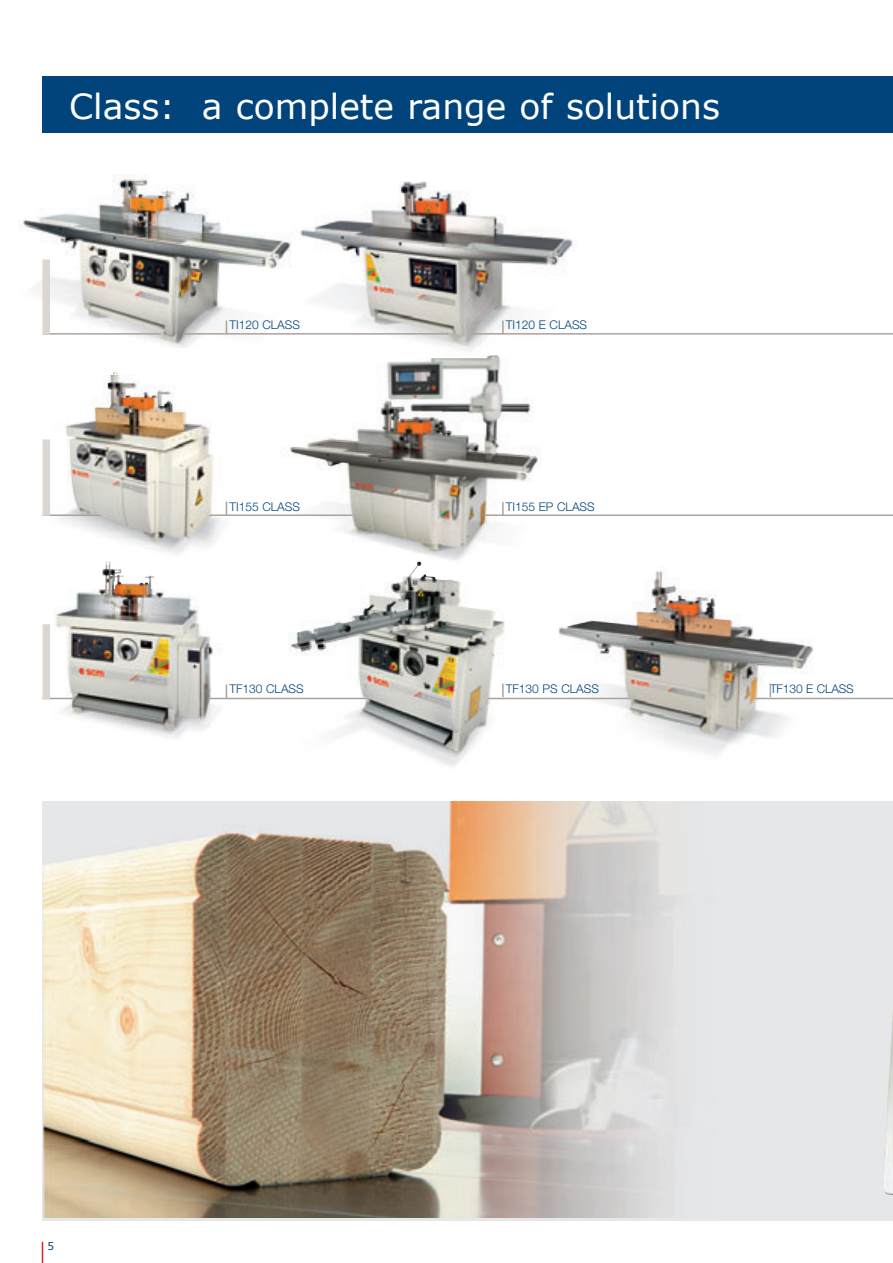
<style>
.page{position:relative;width:893px;height:1263px;background:#fff}
.page>*{position:absolute;margin:0;border:0;box-sizing:border-box;transform-origin:0 0}
.t1{font:34.5px "Verdana";color:#fff}
.t2{font:300 12px "Helvetica Neue";color:#00447b}
.t3{font:10.5px "Verdana";color:#00447b}
</style>
<div class="page">
<img style="left:547px;top:595px;width:273px;height:159px">
<img style="left:288px;top:621px;width:232px;height:146px">
<img style="left:44px;top:589px;width:193px;height:149px">
<img style="left:289px;top:357px;width:249px;height:203px">
<img style="left:42px;top:385px;width:186px;height:204px">
<img style="left:300px;top:182px;width:273px;height:175px">
<img style="left:23px;top:175px;width:269px;height:172px">
<div style="left:42px;top:77px;width:851px;height:56px;background:#00447b"></div>
<hr style="left:42px;top:333px;width:851px;height:2px;background:#aba39b">
<hr style="left:42px;top:514px;width:851px;height:2px;background:#aba39b">
<hr style="left:42px;top:698px;width:851px;height:1px;background:#aba39b">
<div style="left:43px;top:624px;width:7px;height:75px;background:#dbd6d2"></div>
<svg style="left:42px;top:1242px;width:1px;height:21px"></svg>
<img style="left:24px;top:180px;width:264px;height:159px">
<img style="left:302px;top:183px;width:127px;height:126px">
<img style="left:66px;top:372px;width:90px;height:159px">
<img style="left:292px;top:368px;width:195px;height:165px">
<img style="left:110px;top:566px;width:100px;height:82px">
<img style="left:292px;top:561px;width:211px;height:189px">
<img style="left:559px;top:571px;width:155px;height:81px">
<svg style="left:502px;top:321px;width:2px;height:12px"></svg>
<svg style="left:502px;top:502px;width:2px;height:13px"></svg>
<svg style="left:502px;top:684px;width:2px;height:13px"></svg>
<svg style="left:226px;top:684px;width:1px;height:14px"></svg>
<svg style="left:226px;top:502px;width:1px;height:12px"></svg>
<svg style="left:226px;top:321px;width:1px;height:13px"></svg>
<svg style="left:769px;top:684px;width:2px;height:13px"></svg>
<div style="left:42px;top:801px;width:851px;height:419px;background:#e6e7e9"></div>
<img style="left:42px;top:801px;width:633px;height:417px">
<img style="left:884px;top:1013px;width:9px;height:182px">
<div style="left:43px;top:439px;width:7px;height:77px;background:#dbd6d2"></div>
<h1 class="t1" style="left:69px;top:85px;width:652px">Class: a complete range of solutions</h1>
<p class="t2" style="left:229px;top:321px;width:72px">TI120 CLASS</p>
<p class="t2" style="left:506px;top:321px;width:83px">TI120 E CLASS</p>
<p class="t2" style="left:229px;top:502px;width:72px">TI155 CLASS</p>
<p class="t2" style="left:506px;top:502px;width:90px">TI155 EP CLASS</p>
<p class="t2" style="left:229px;top:685px;width:76px">TF130 CLASS</p>
<p class="t2" style="left:506px;top:684px;width:95px">TF130 PS CLASS</p>
<p class="t2" style="left:770px;top:684px;width:85px">TF130 E CLASS</p>
<p class="t3" style="left:48px;top:1239px;width:8px">5</p>
</div>
